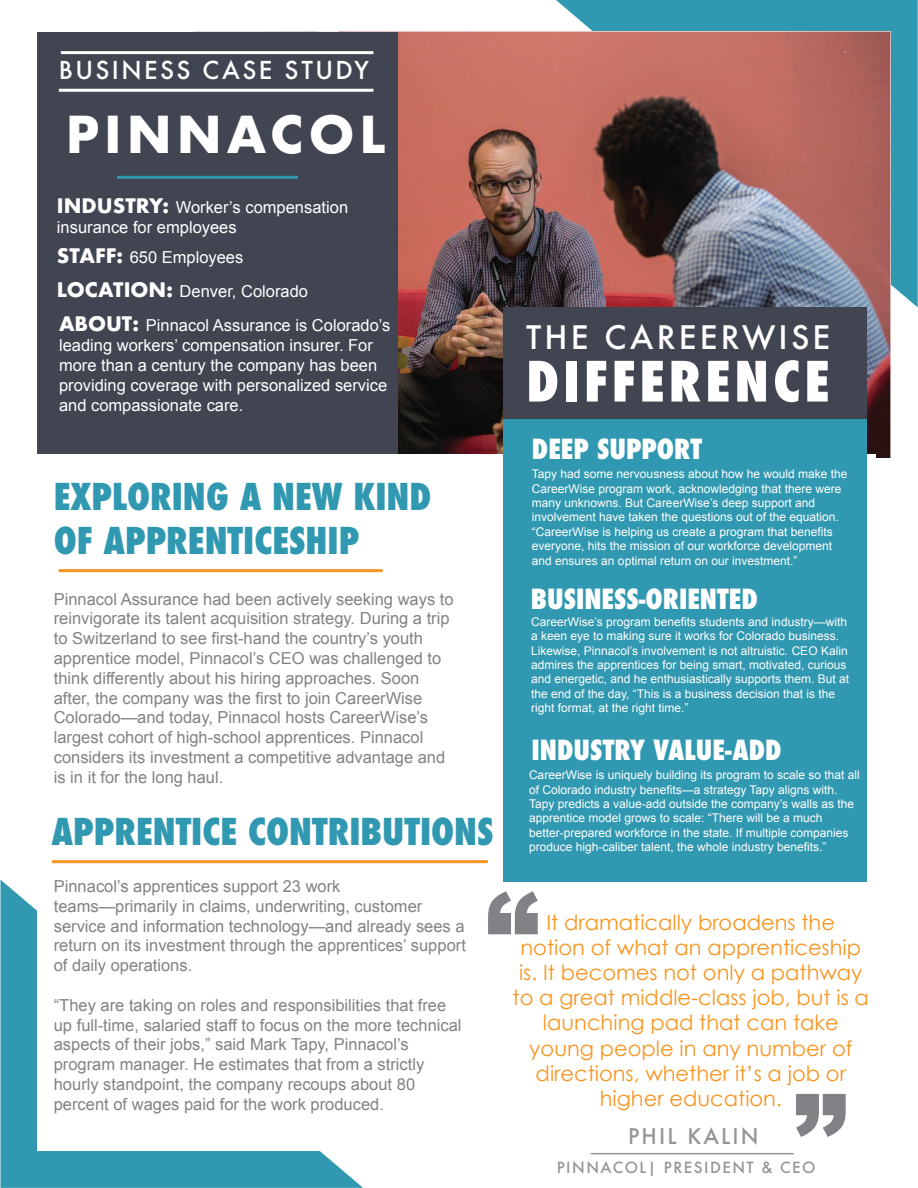
<style>
.page{position:relative;width:918px;height:1188px;background:#fff}
.page>*{position:absolute;margin:0;border:0;box-sizing:border-box;transform-origin:0 0}
.t1{font:900 108px "Arial";color:#808285}
.t2{font:800 condensed 54px "Futura";letter-spacing:.075em;color:#fff}
.t3{font:700 49.5px "Futura";letter-spacing:.1em;color:#fff}
.t4{font:800 condensed 36px/43.2px "Futura";color:#3098b0}
.t5{font:500 31.5px "Futura";letter-spacing:.1em;color:#fff}
.t6{font:800 condensed 27px "Futura";color:#fff}
.t7{font:500 24px "Futura";letter-spacing:.1em;color:#fff}
.t8{font:21px/25.2px "Century Gothic";color:#f79521;text-align:center}
.t9{font:500 condensed 21px "Futura";color:#fff}
.t10{font:500 21px "Futura";letter-spacing:.1em;color:#939598}
.t11{font:16.5px/19.8px "Arial";color:#808285}
.t12{font:16.5px/19.8px "Arial";color:#fff}
.t13{font:500 15px "Futura";letter-spacing:.1em;color:#939598}
.t14{font:12px/14.4px "Arial";color:#fff}
.s1{font-family:"Futura";font-weight:700;font-size:19.5px}
</style>
<div class="page">
<svg style="left:0;top:880px;width:363px;height:308px;background:#3d9eb5"></svg>
<svg style="left:556px;top:0;width:362px;height:307px;background:#3d9db4"></svg>
<img style="left:398px;top:32px;width:493px;height:425px">
<div style="left:37px;top:454px;width:839px;height:697px;background:#fff"></div>
<div style="left:37px;top:32px;width:361px;height:422px;background:#404551"></div>
<hr style="left:59px;top:89px;width:314px;height:3px;background:#fff">
<hr style="left:61px;top:51px;width:312px;height:3px;background:#fff">
<hr style="left:117px;top:176px;width:181px;height:3px;background:#3098b0">
<hr style="left:59px;top:569px;width:324px;height:3px;background:#f79521">
<hr style="left:52px;top:860px;width:436px;height:3px;background:#f79521">
<div style="left:503px;top:393px;width:364px;height:488px;background:#3098b0"></div>
<div style="left:503px;top:307px;width:364px;height:111px;background:#404551"></div>
<hr style="left:591px;top:1153px;width:203px;height:1px;background:#939598">
<h3 class="t7" style="left:59px;top:54px;width:311px">BUSINESS CASE STUDY</h3>
<h3 class="t3" style="left:66px;top:98px;width:322px">PINNACOL</h3>
<h3 class="t12" style="left:57px;top:198px;width:293px"><span class="s1">INDUSTRY:</span> Worker’s compensation insurance for employees</h3>
<h3 class="t12" style="left:57px;top:240px;width:335px;line-height:34.3px"><span class="s1">STAFF:</span> 650 Employees<br><span class="s1">LOCATION:</span> Denver, Colorado<br><span class="s1">ABOUT:</span> Pinnacol Assurance is Colorado’s</h3>
<h3 class="t12" style="left:59px;top:336px;width:330px">leading workers’ compensation insurer. For more than a century the company has been providing coverage with personalized service and compassionate care.</h3>
<h3 class="t9" style="left:31px;top:269px;width:134px">FINANCIAL SERVICES</h3>
<h3 class="t5" style="left:526px;top:315px;width:306px">THE CAREERWISE</h3>
<h2 class="t2" style="left:526px;top:345px;width:305px">DIFFERENCE</h2>
<h3 class="t6" style="left:532px;top:431px;width:172px">DEEP SUPPORT</h3>
<p class="t14" style="left:532px;top:467px;width:317px">Tapy had some nervousness about how he would make the CareerWise program work, acknowledging that there were many unknowns. But CareerWise’s deep support and involvement have taken the questions out of the equation. “CareerWise is helping us create a program that benefits everyone, hits the mission of our workforce development and ensures an optimal return on our investment.”</p>
<h3 class="t6" style="left:531px;top:580px;width:228px">BUSINESS-ORIENTED</h3>
<h3 class="t4" style="left:54px;top:476px;width:379px">EXPLORING A NEW KIND<br>OF APPRENTICESHIP</h3>
<p class="t11" style="left:54px;top:589px;width:401px">Pinnacol Assurance had been actively seeking ways to reinvigorate its talent acquisition strategy. During a trip to Switzerland to see first-hand the country’s youth apprentice model, Pinnacol’s CEO was challenged to think differently about his hiring approaches. Soon after, the company was the first to join CareerWise Colorado—and today, Pinnacol hosts CareerWise’s largest cohort of high-school apprentices. Pinnacol considers its investment a competitive advantage and is in it for the long haul.</p>
<h3 class="t4" style="left:52px;top:811px;width:444px">APPRENTICE CONTRIBUTIONS</h3>
<h3 class="t11" style="left:54px;top:876px;width:414px">Pinnacol’s apprentices support 23 work teams—primarily in claims, underwriting, customer service and information technology—and already sees a return on its investment through the apprentices’ support of daily operations.</h3>
<p class="t11" style="left:54px;top:995px;width:409px">“They are taking on roles and responsibilities that free up full-time, salaried staff to focus on the more technical aspects of their jobs,” said Mark Tapy, Pinnacol’s program manager. He estimates that from a strictly hourly standpoint, the company recoups about 80 percent of wages paid for the work produced.</p>
<p class="t14" style="left:531px;top:614px;width:320px">CareerWise’s program benefits students and industry—with a keen eye to making sure it works for Colorado business.<br>Likewise, Pinnacol’s involvement is not altruistic. CEO Kalin admires the apprentices for being smart, motivated, curious and energetic, and he enthusiastically supports them. But at the end of the day, “This is a business decision that is the right format, at the right time.”</p>
<h3 class="t6" style="left:532px;top:731px;width:252px">INDUSTRY VALUE-ADD</h3>
<p class="t14" style="left:529px;top:768px;width:332px">CareerWise is uniquely building its program to scale so that all of Colorado industry benefits—a strategy Tapy aligns with.<br>Tapy predicts a value-add outside the company’s walls as the apprentice model grows to scale: “There will be a much better-prepared workforce in the state. If multiple companies produce high-caliber talent, the whole industry benefits.”</p>
<h1 class="t1" style="left:485px;top:853px;width:55px">“</h1>
<p class="t8" style="left:513px;top:909px;width:358px">It dramatically broadens the notion of what an apprenticeship is. It becomes not only a pathway to a great middle-class job, but is a launching pad that can take young people in any number of directions, whether it’s a job or higher education.</p>
<h1 class="t1" style="left:793px;top:1056px;width:55px">”</h1>
<h3 class="t10" style="left:628px;top:1122px;width:132px">PHIL KALIN</h3>
<p class="t13" style="left:557px;top:1157px;width:260px">PINNACOL| PRESIDENT &amp; CEO</p>
</div>
